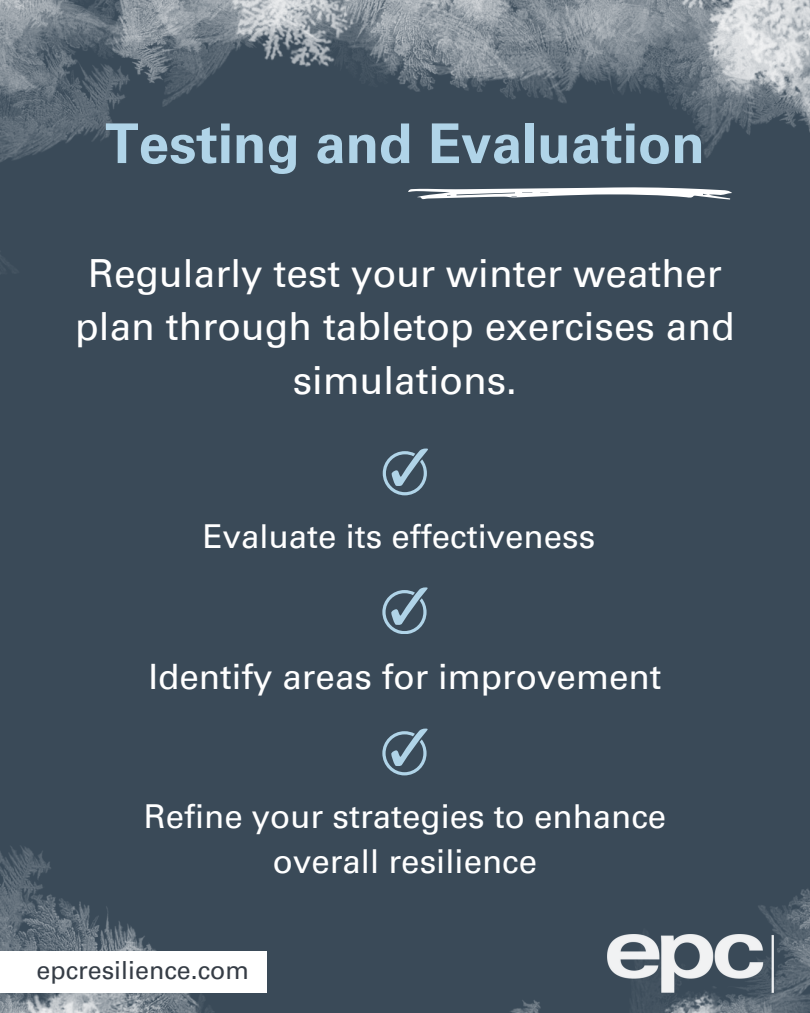
<style>
.page{position:relative;width:810px;height:1013px;background:#fff}
.page>*{position:absolute;margin:0;border:0;box-sizing:border-box;transform-origin:0 0}
.t1{font:700 54.8px "Univers LT Pro 65";color:#b0d4e8}
.t2{font:38.8px/53.2px "Univers LT Pro 55 Roman";color:#fff;text-align:center}
.t3{font:35px "Univers LT Pro 55 Roman";color:#fff}
.t4{font:33px/45.8px "Univers LT Pro 55 Roman";color:#fff;text-align:center}
.t5{font:25px "Univers LT Pro 55 Roman";color:#363d46}
</style>
<div class="page">
<img style="left:0;top:0;width:810px;height:1012px">
<svg style="left:408px;top:187px;width:324px;height:13px"></svg>
<img style="left:608px;top:934px;width:165px;height:58px">
<div style="left:0;top:951px;width:266px;height:41px;background:#fff"></div>
<svg style="left:383px;top:448px;width:45px;height:47px;background:#627889"></svg>
<svg style="left:382px;top:587px;width:45px;height:47px;background:#627989"></svg>
<svg style="left:382px;top:728px;width:45px;height:47px;background:#627889"></svg>
<p class="t1" style="left:105px;top:123px;width:601px">Testing and Evaluation</p>
<p class="t2" style="left:75px;top:252px;width:661px">Regularly test your winter weather plan through tabletop exercises and simulations.</p>
<p class="t4" style="left:203px;top:517px;width:394px">Evaluate its effectiveness</p>
<p class="t3" style="left:148px;top:664px;width:515px">Identify areas for improvement</p>
<p class="t4" style="left:144px;top:797px;width:524px">Refine your strategies to enhance overall resilience</p>
<p class="t5" style="left:37px;top:960px;width:214px">epcresilience.com</p>
</div>
